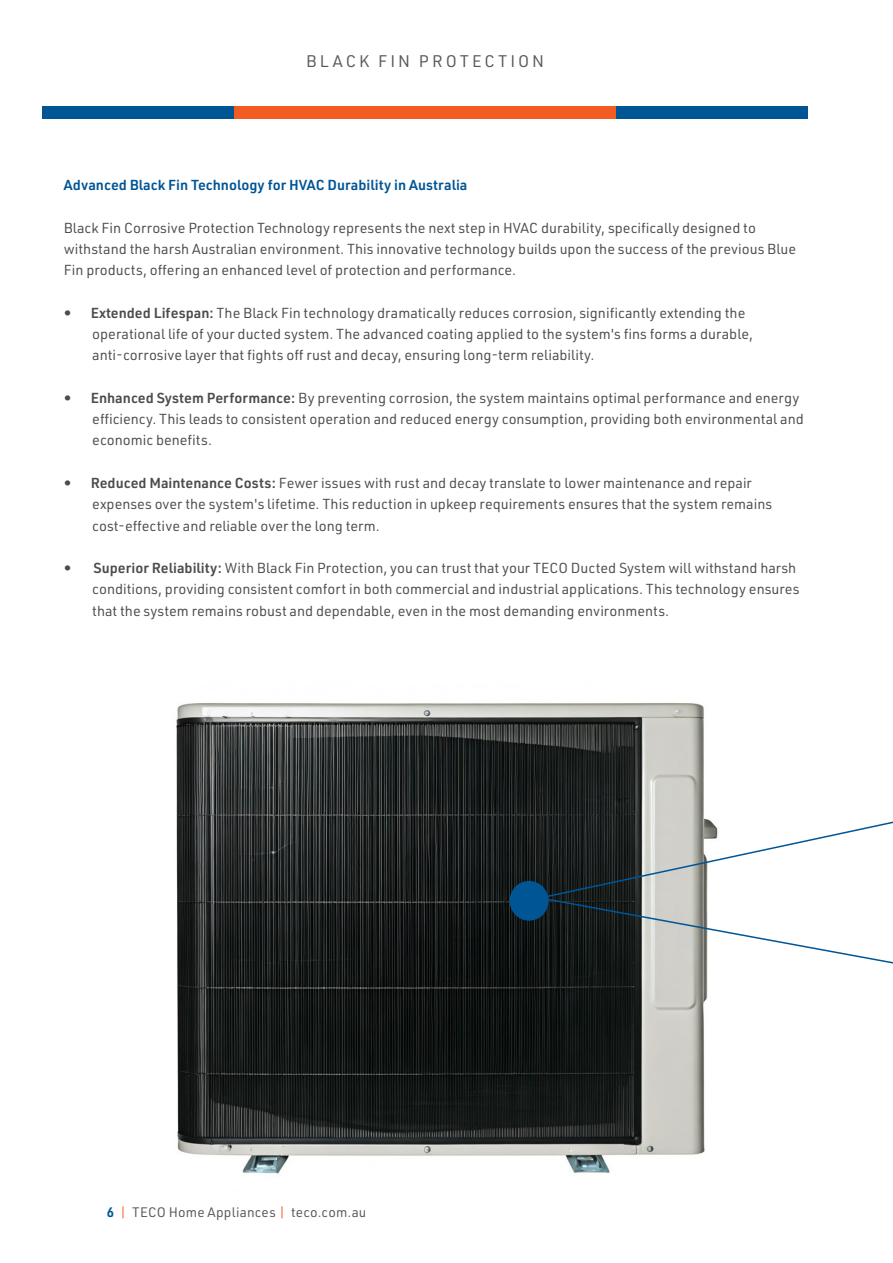
<style>
.page{position:relative;width:893px;height:1263px;background:#fff}
.page>*{position:absolute;margin:0;border:0;box-sizing:border-box;transform-origin:0 0}
.Top_Page_Header{font:16.5px "URWDIN";letter-spacing:.185em;color:#57585a}
.t1{font:14.25px/21.3px "URWDIN";color:#4b4c4d}
.t2{font:600 14.25px "URWDIN";color:#005595}
.t3{font:13.5px "URWDIN";letter-spacing:.015em;color:#57585a}
.s1{font-weight:600}
.s2{font-weight:600;color:#005595}
.s3{color:#f25b21}
</style>
<div class="page">
<div style="left:234px;top:106px;width:383px;height:13px;background:#f25b21"></div>
<div style="left:43px;top:106px;width:191px;height:13px;background:#005595"></div>
<div style="left:617px;top:106px;width:191px;height:13px;background:#005595"></div>
<img style="left:176px;top:702px;width:532px;height:472px">
<svg style="left:538px;top:807px;width:355px;height:169px"></svg>
<div style="left:510px;top:881px;width:39px;height:40px;background:#005595;border-radius:50%"></div>
<p class="Top_Page_Header" style="left:306px;top:50px;width:239px">BLACK FIN PROTECTION</p>
<p class="t2" style="left:64px;top:176px;width:405px">Advanced Black Fin Technology for HVAC Durability in Australia</p>
<p class="t1" style="left:64px;top:217px;width:694px">Black Fin Corrosive Protection Technology represents the next step in HVAC durability, specifically designed to</p>
<p class="t1" style="left:64px;top:238px;width:734px">withstand the harsh Australian environment. This innovative technology builds upon the success of the previous Blue<br>Fin products, offering an enhanced level of protection and performance.</p>
<p class="t1" style="left:64px;top:302px;width:683px"><span class="s1">• Extended Lifespan:</span> The Black Fin technology dramatically reduces corrosion, significantly extending the</p>
<p class="t1" style="left:92px;top:323px;width:662px">operational life of your ducted system. The advanced coating applied to the system's fins forms a durable,</p>
<p class="t1" style="left:92px;top:344px;width:504px">anti-corrosive layer that fights off rust and decay, ensuring long-term reliability.</p>
<p class="t1" style="left:64px;top:387px;width:737px"><span class="s1">• Enhanced System Performance:</span> By preventing corrosion, the system maintains optimal performance and energy</p>
<p class="t1" style="left:92px;top:408px;width:713px">efficiency. This leads to consistent operation and reduced energy consumption, providing both environmental and</p>
<p class="t1" style="left:92px;top:429px;width:121px">economic benefits.</p>
<p class="t1" style="left:64px;top:472px;width:690px"><span class="s1">• Reduced Maintenance Costs:</span> Fewer issues with rust and decay translate to lower maintenance and repair</p>
<p class="t1" style="left:92px;top:493px;width:681px">expenses over the system's lifetime. This reduction in upkeep requirements ensures that the system remains</p>
<p class="t1" style="left:92px;top:514px;width:289px">cost-effective and reliable over the long term.</p>
<p class="t1" style="left:64px;top:557px;width:734px"><span class="s1">• Superior Reliability:</span> With Black Fin Protection, you can trust that your TECO Ducted System will withstand harsh</p>
<p class="t1" style="left:92px;top:578px;width:709px">conditions, providing consistent comfort in both commercial and industrial applications. This technology ensures that the system remains robust and dependable, even in the most demanding environments.</p>
<p class="t3" style="left:107px;top:1204px;width:261px"><span class="s2">6</span> <span class="s3">|</span> TECO Home Appliances <span class="s3">|</span> teco.com.au</p>
</div>
